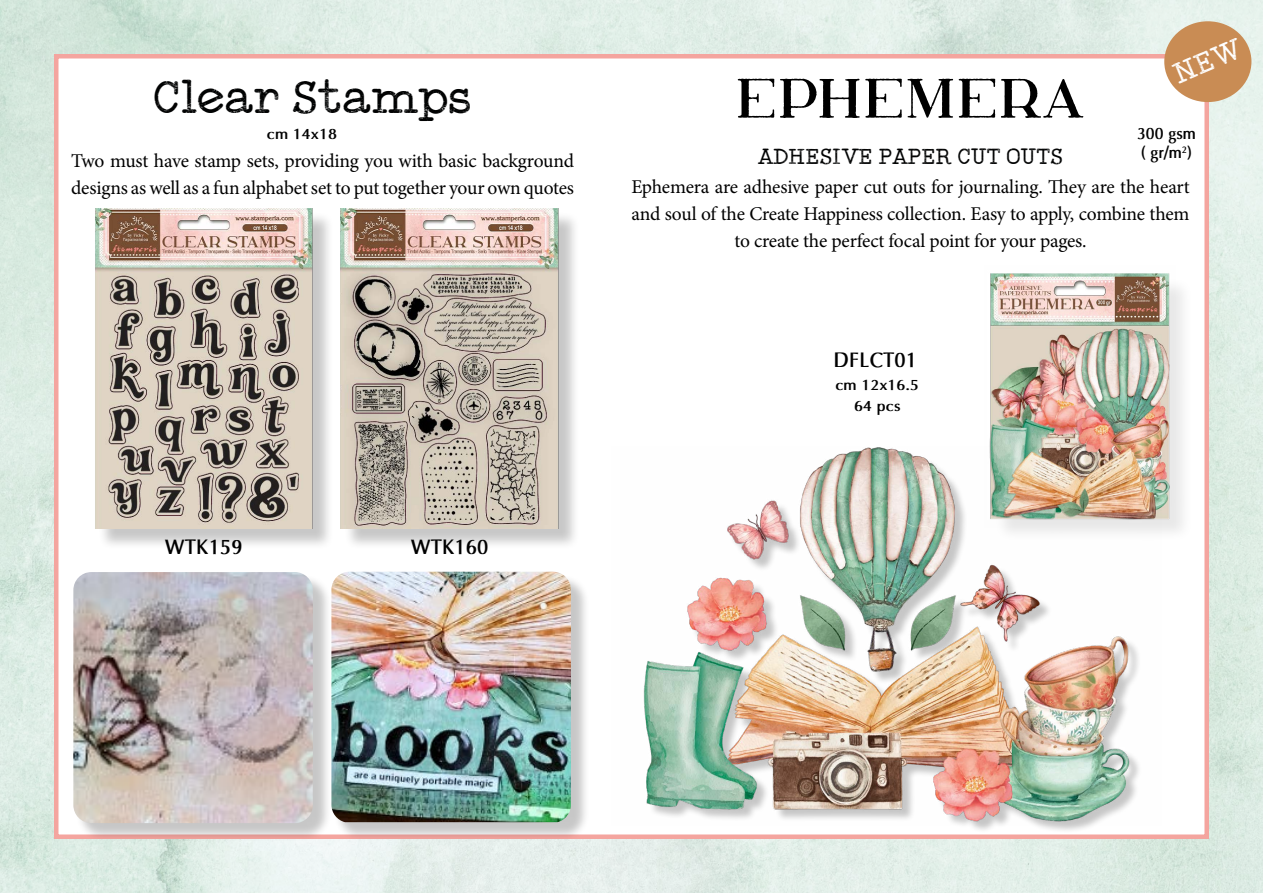
<style>
.page{position:relative;width:1263px;height:893px;background:#fff}
.page>*{position:absolute;margin:0;border:0;box-sizing:border-box;transform-origin:0 0}
.t1{font:49.5px "Typewriter Style";color:#010202}
.t2{font:24px "Typewriter Style";color:#010202}
.t3{font:700 21px "Optima";color:#000;scale:.9 1}
.t4{font:19.5px/27px "Minion Pro";letter-spacing:-.015em;color:#000}
.t5{font:700 16.5px/19.8px "Optima";color:#000;scale:.9 1}
.t6{font:700 15px/21px "Optima";color:#000;text-align:center}
</style>
<div class="page">
<img style="left:0;top:0;width:1263px;height:893px">
<div style="left:54px;top:54px;width:1155px;height:785px;background:#fff;border:4px solid #f4a59f"></div>
<div style="left:97px;top:211px;width:237px;height:339px;background:#000;opacity:.22"></div>
<img style="left:95px;top:208px;width:218px;height:320px">
<div style="left:343px;top:211px;width:237px;height:339px;background:#000;opacity:.22"></div>
<img style="left:340px;top:208px;width:219px;height:320px">
<svg style="left:738px;top:78px;width:345px;height:40px"></svg>
<div style="left:993px;top:277px;width:201px;height:266px;background:#f9f9f9"></div>
<img style="left:989px;top:273px;width:187px;height:254px">
<div style="left:1164px;top:21px;width:87px;height:81px;background:#c98c54;border-radius:50%"></div>
<div style="left:75px;top:574px;width:256px;height:268px;background:#000;opacity:.22"></div>
<img style="left:73px;top:572px;width:240px;height:251px">
<div style="left:334px;top:574px;width:255px;height:267px;background:#000;opacity:.22"></div>
<img style="left:331px;top:572px;width:240px;height:250px">
<img style="left:643px;top:446px;width:518px;height:380px">
<h1 class="t1" style="left:154px;top:71px;width:319px">Clear Stamps</h1>
<p class="t6" style="left:267px;top:124px;width:72px">cm 14x18</p>
<p class="t4" style="left:71px;top:147px;width:504px">Two must have stamp sets, providing you with basic background designs as well as a fun alphabet set to put together your own quotes</p>
<p class="t3" style="left:165px;top:534px;width:88px">WTK159</p>
<p class="t3" style="left:411px;top:534px;width:88px">WTK160</p>
<p class="t2" style="left:758px;top:143px;width:306px">ADHESIVE PAPER CUT OUTS</p>
<p class="t5" style="left:1137px;top:123px;width:67px">300 gsm ( gr/m<sup>2</sup>)</p>
<p class="t4" style="left:631px;top:173px;width:560px;text-align:center">Ephemera are adhesive paper cut outs for journaling. They are the heart and soul of the Create Happiness collection. Easy to apply, combine them to create the perfect focal point for your pages.</p>
<p class="t3" style="left:833px;top:347px;width:94px">DFLCT01</p>
<p class="t6" style="left:835px;top:374px;width:85px">cm 12x16.5<br>64 pcs</p>
</div>
